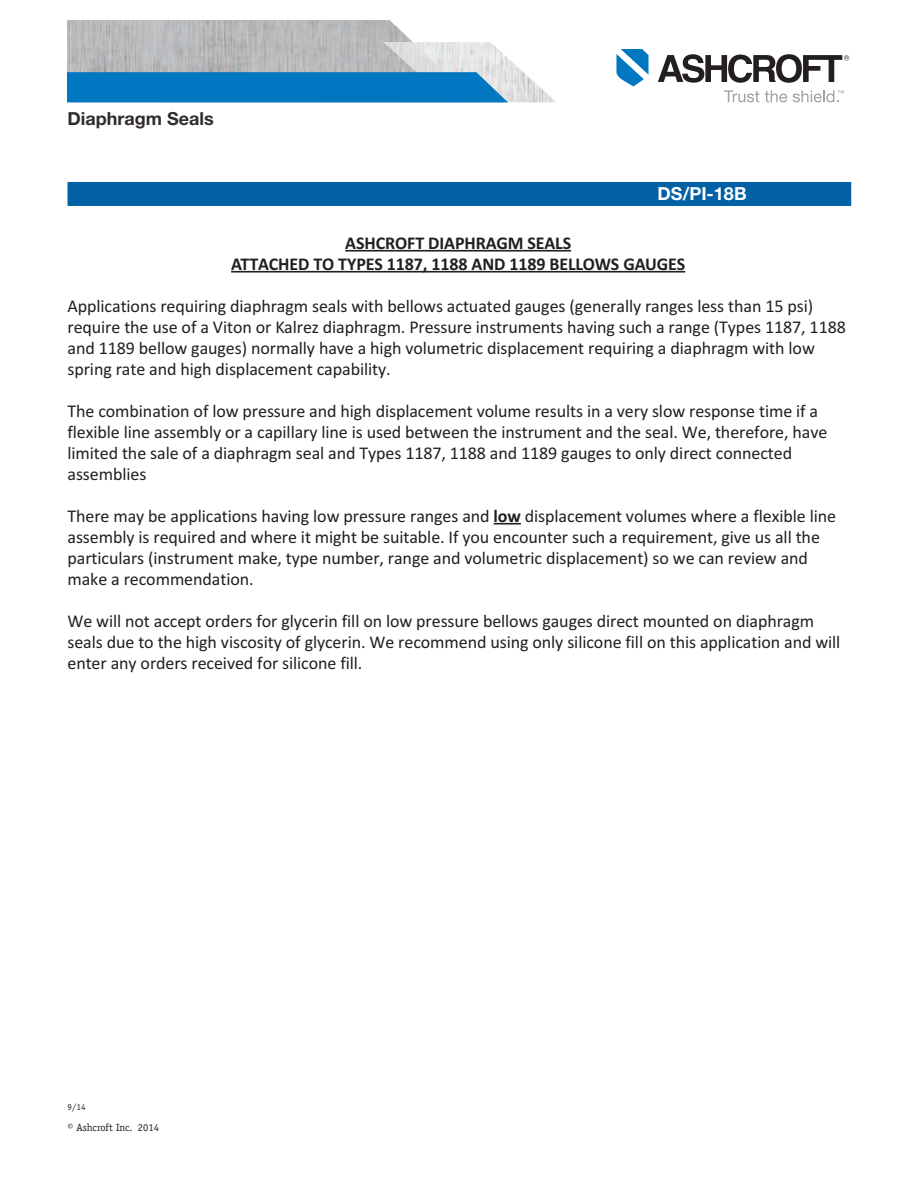
<style>
.page{position:relative;width:918px;height:1188px;background:#fff}
.page>*{position:absolute;margin:0;border:0;box-sizing:border-box;transform-origin:0 0}
.t1{font:18px/21px "Calibri";letter-spacing:-.005em;color:#231f20}
.t2{font:700 18px/21px "Calibri";letter-spacing:-.005em;color:#231f20;text-align:center}
.t3{font:700 18px "Helvetica Neue";color:#312c2a}
.t4{font:700 18px "Helvetica Neue";color:#fff}
.t5{font:10.5px "Officina Serif";color:#231f20}
.t6{font:9px "Officina Serif";color:#231f20}
.s1{font-weight:700}
</style>
<div class="page">
<hr style="left:345px;top:250px;width:226px;height:2px;background:#231f20">
<hr style="left:231px;top:271px;width:454px;height:2px;background:#231f20">
<hr style="left:494px;top:523px;width:27px;height:2px;background:#231f20">
<div style="left:68px;top:182px;width:783px;height:24px;background:#0260a4"></div>
<hr style="left:68px;top:102px;width:382px;height:1px;background:#ceced0">
<img style="left:68px;top:21px;width:345px;height:21px">
<svg style="left:724px;top:90px;width:35px;height:12px"></svg>
<svg style="left:765px;top:90px;width:22px;height:12px"></svg>
<svg style="left:616px;top:49px;width:33px;height:38px"></svg>
<svg style="left:658px;top:54px;width:191px;height:29px"></svg>
<svg style="left:793px;top:90px;width:51px;height:12px"></svg>
<svg style="left:68px;top:42px;width:488px;height:60px;background:#73a7c7"></svg>
<p class="t3" style="left:68px;top:112px;width:148px">Diaphragm Seals</p>
<p class="t4" style="left:658px;top:187px;width:91px">DS/PI-18B</p>
<p class="t2" style="left:231px;top:232px;width:456px">ASHCROFT DIAPHRAGM SEALS<br>ATTACHED TO TYPES 1187, 1188 AND 1189 BELLOWS GAUGES</p>
<p class="t1" style="left:67px;top:295px;width:780px">Applications requiring diaphragm seals with bellows actuated gauges (generally ranges less than 15 psi) require the use of a Viton or Kalrez diaphragm. Pressure instruments having such a range (Types 1187, 1188 and 1189 bellow gauges) normally have a high volumetric displacement requiring a diaphragm with low spring rate and high displacement capability.</p>
<p class="t1" style="left:67px;top:400px;width:761px">The combination of low pressure and high displacement volume results in a very slow response time if a flexible line assembly or a capillary line is used between the instrument and the seal. We, therefore, have limited the sale of a diaphragm seal and Types 1187, 1188 and 1189 gauges to only direct connected assemblies</p>
<p class="t1" style="left:67px;top:505px;width:770px">There may be applications having low pressure ranges and <span class="s1">low</span> displacement volumes where a flexible line assembly is required and where it might be suitable. If you encounter such a requirement, give us all the particulars (instrument make, type number, range and volumetric displacement) so we can review and make a recommendation.</p>
<p class="t1" style="left:67px;top:610px;width:774px">We will not accept orders for glycerin fill on low pressure bellows gauges direct mounted on diaphragm seals due to the high viscosity of glycerin. We recommend using only silicone fill on this application and will enter any orders received for silicone fill.</p>
<p class="t6" style="left:68px;top:1102px;width:19px">9/14</p>
<p class="t5" style="left:68px;top:1122px;width:93px">© Ashcroft Inc. 2014</p>
</div>
